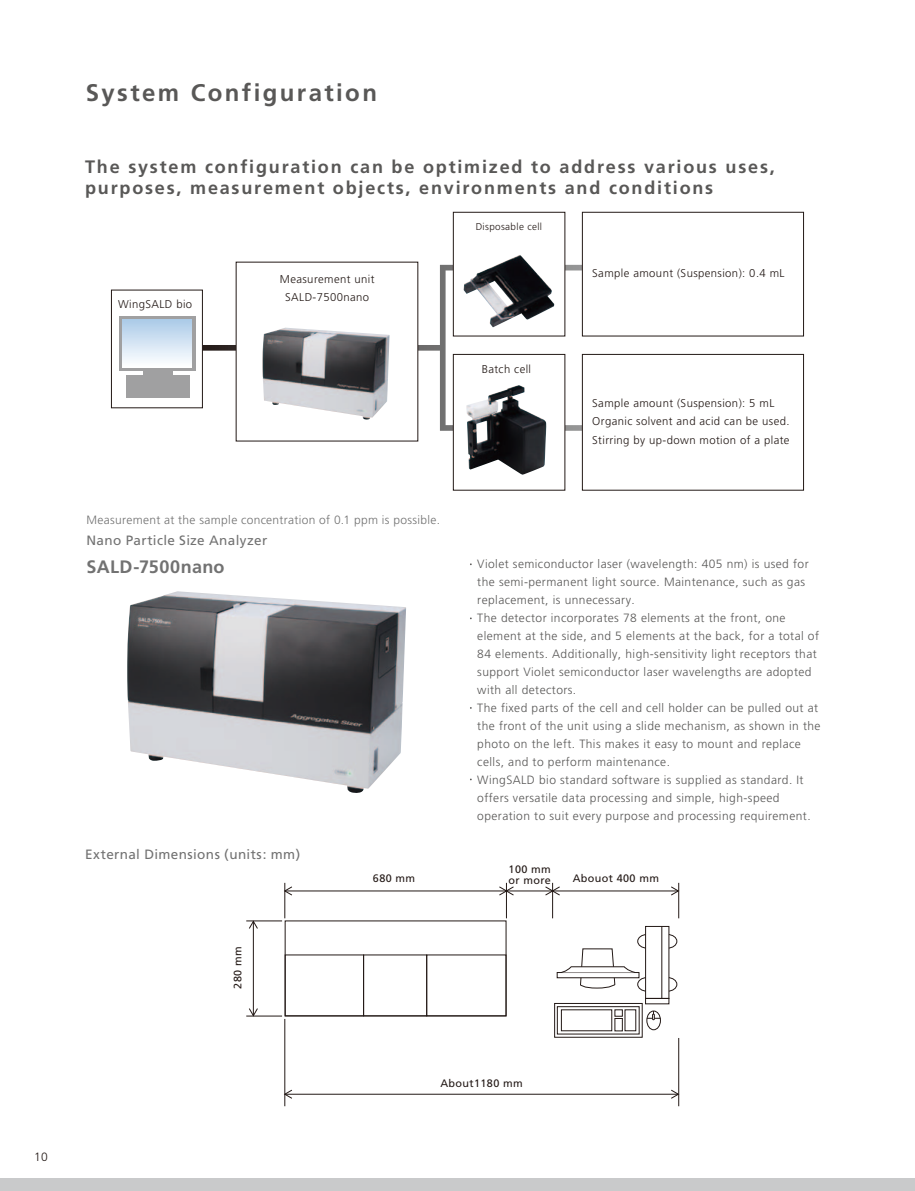
<style>
.page{position:relative;width:915px;height:1191px;background:#fff}
.page>*{position:absolute;margin:0;border:0;box-sizing:border-box;transform-origin:0 0}
.t1{font:700 24px "Frutiger";letter-spacing:.1em;color:#595857}
.t2{font:700 18px/21px "Frutiger";letter-spacing:.1em;color:#595857}
.t3{font:700 18px "Frutiger";letter-spacing:.02em;color:#727272}
.t4{font:13.5px "Frutiger";letter-spacing:.025em;color:#727272}
.t5{font:300 12px/18px "Frutiger";letter-spacing:.035em;color:#595857}
.t6{font:300 12px "Frutiger";letter-spacing:.03em;color:#727272}
.t7{font:300 12px "Frutiger";color:#231916}
.t8{font:300 11.25px/18.5px "Frutiger";letter-spacing:.035em;color:#231916;text-align:center}
.t9{font:10.8px/10.8px "Frutiger";letter-spacing:.035em;color:#231916}
.t10{font:300 9.9px "Frutiger";letter-spacing:.035em;color:#231916}
</style>
<div class="page">
<div style="left:0;top:1178px;width:914px;height:13px;background:#c9cacb"></div>
<img style="left:127px;top:591px;width:279px;height:202px">
<div style="left:426px;top:954px;width:80px;height:62px;border:1px solid #231916"></div>
<div style="left:363px;top:954px;width:64px;height:62px;border:1px solid #231916"></div>
<div style="left:285px;top:954px;width:79px;height:62px;border:1px solid #231916"></div>
<div style="left:657px;top:977px;width:20px;height:14px;border:1px solid #231916;border-radius:50%"></div>
<div style="left:637px;top:977px;width:19px;height:14px;border:1px solid #231916;border-radius:50%"></div>
<div style="left:657px;top:934px;width:20px;height:14px;border:1px solid #231916;border-radius:50%"></div>
<div style="left:637px;top:934px;width:19px;height:14px;border:1px solid #231916;border-radius:50%"></div>
<div style="left:645px;top:926px;width:24px;height:72px;background:#fff;border:1px solid #231916"></div>
<div style="left:645px;top:998px;width:24px;height:6px;border:1px solid #231916"></div>
<div style="left:557px;top:1006px;width:82px;height:28px;border:1px solid #231916"></div>
<div style="left:646px;top:1010px;width:14px;height:20px;border:1px solid #231916;border-radius:50%"></div>
<svg style="left:556px;top:972px;width:83px;height:6px"></svg>
<svg style="left:560px;top:948px;width:76px;height:56px"></svg>
<hr style="left:284px;top:883px;width:1px;height:35px;background:#231916">
<hr style="left:552px;top:883px;width:1px;height:35px;background:#231916">
<hr style="left:678px;top:883px;width:1px;height:35px;background:#231916">
<hr style="left:284px;top:1019px;width:1px;height:87px;background:#231916">
<hr style="left:678px;top:1038px;width:1px;height:68px;background:#231916">
<hr style="left:246px;top:920px;width:36px;height:1px;background:#231916">
<hr style="left:246px;top:1015px;width:36px;height:1px;background:#231916">
<hr style="left:285px;top:890px;width:392px;height:1px;background:#231916">
<hr style="left:285px;top:1094px;width:392px;height:1px;background:#231916">
<hr style="left:253px;top:921px;width:1px;height:94px;background:#231916">
<svg style="left:248px;top:920px;width:10px;height:9px"></svg>
<svg style="left:284px;top:886px;width:8px;height:9px"></svg>
<svg style="left:670px;top:886px;width:9px;height:9px"></svg>
<svg style="left:670px;top:1089px;width:9px;height:9px"></svg>
<hr style="left:506px;top:883px;width:1px;height:35px;background:#231916">
<svg style="left:498px;top:886px;width:16px;height:9px"></svg>
<svg style="left:545px;top:886px;width:15px;height:9px"></svg>
<svg style="left:284px;top:1089px;width:8px;height:9px"></svg>
<svg style="left:248px;top:1008px;width:10px;height:8px"></svg>
<hr style="left:661px;top:926px;width:1px;height:72px;background:#231916">
<svg style="left:646px;top:1011px;width:14px;height:9px"></svg>
<svg style="left:193px;top:265px;width:422px;height:166px"></svg>
<div style="left:111px;top:290px;width:92px;height:118px;background:#fff;border:1px solid #231916"></div>
<div style="left:453px;top:212px;width:111px;height:124px;background:#fff"></div>
<div style="left:453px;top:212px;width:112px;height:124px;border:1px solid #231916"></div>
<div style="left:453px;top:354px;width:111px;height:136px;background:#fff"></div>
<div style="left:453px;top:354px;width:112px;height:136px;border:1px solid #231916"></div>
<div style="left:582px;top:212px;width:221px;height:124px;background:#fff"></div>
<div style="left:582px;top:212px;width:221px;height:124px;border:1px solid #231916"></div>
<div style="left:582px;top:354px;width:221px;height:136px;background:#fff"></div>
<div style="left:582px;top:354px;width:221px;height:136px;border:1px solid #231916"></div>
<div style="left:236px;top:262px;width:181px;height:179px;background:#fff"></div>
<img style="left:262px;top:328px;width:127px;height:92px">
<img style="left:466px;top:385px;width:80px;height:90px">
<img style="left:463px;top:255px;width:91px;height:72px">
<div style="left:119px;top:316px;width:76px;height:54px;background:#a0a0a1"></div>
<div style="left:122px;top:319px;width:70px;height:48px;background:linear-gradient(to bottom,#abcae8,#fdffff)"></div>
<div style="left:144px;top:370px;width:29px;height:9px;background:#a0a0a1"></div>
<div style="left:126px;top:375px;width:64px;height:23px;background:#a0a0a1"></div>
<p class="t7" style="left:34px;top:1150px;width:15px">10</p>
<h1 class="t1" style="left:86px;top:78px;width:292px">System Configuration</h1>
<h2 class="t2" style="left:85px;top:156px;width:691px">The system configuration can be optimized to address various uses, purposes, measurement objects, environments and conditions</h2>
<p class="t8" style="left:118px;top:295px;width:76px">WingSALD bio</p>
<p class="t8" style="left:280px;top:269px;width:96px">Measurement unit<br>SALD-7500nano</p>
<p class="t6" style="left:86px;top:512px;width:355px">Measurement at the sample concentration of 0.1 ppm is possible.</p>
<p class="t4" style="left:86px;top:533px;width:182px">Nano Particle Size Analyzer</p>
<h2 class="t3" style="left:86px;top:556px;width:140px">SALD-7500nano</h2>
<p class="t4" style="left:85px;top:847px;width:217px">External Dimensions (units: mm)</p>
<p class="t10" style="left:475px;top:221px;width:68px">Disposable cell</p>
<p class="t8" style="left:481px;top:360px;width:51px">Batch cell</p>
<p class="t8" style="left:592px;top:264px;width:194px">Sample amount (Suspension): 0.4 mL</p>
<p class="t8" style="left:592px;top:394px;width:199px;text-align:left">Sample amount (Suspension): 5 mL<br>Organic solvent and acid can be used.<br>Stirring by up-down motion of a plate</p>
<p class="t5" style="left:477px;top:555px;width:345px">Violet semiconductor laser (wavelength: 405 nm) is used for the semi-permanent light source. Maintenance, such as gas replacement, is unnecessary.<br>The detector incorporates 78 elements at the front, one element at the side, and 5 elements at the back, for a total of 84 elements. Additionally, high-sensitivity light receptors that support Violet semiconductor laser wavelengths are adopted with all detectors.<br>The fixed parts of the cell and cell holder can be pulled out at the front of the unit using a slide mechanism, as shown in the photo on the left. This makes it easy to mount and replace cells, and to perform maintenance.<br>WingSALD bio standard software is supplied as standard. It offers versatile data processing and simple, high-speed operation to suit every purpose and processing requirement.</p>
<p class="t9" style="left:232px;top:988px;width:44px;rotate:-90deg">280 mm</p>
<p class="t9" style="left:373px;top:872px;width:44px">680 mm</p>
<p class="t9" style="left:508px;top:864px;width:44px">100 mm or more</p>
<p class="t9" style="left:572px;top:872px;width:88px">Abouot 400 mm</p>
<p class="t9" style="left:440px;top:1078px;width:84px">About1180 mm</p>
</div>
